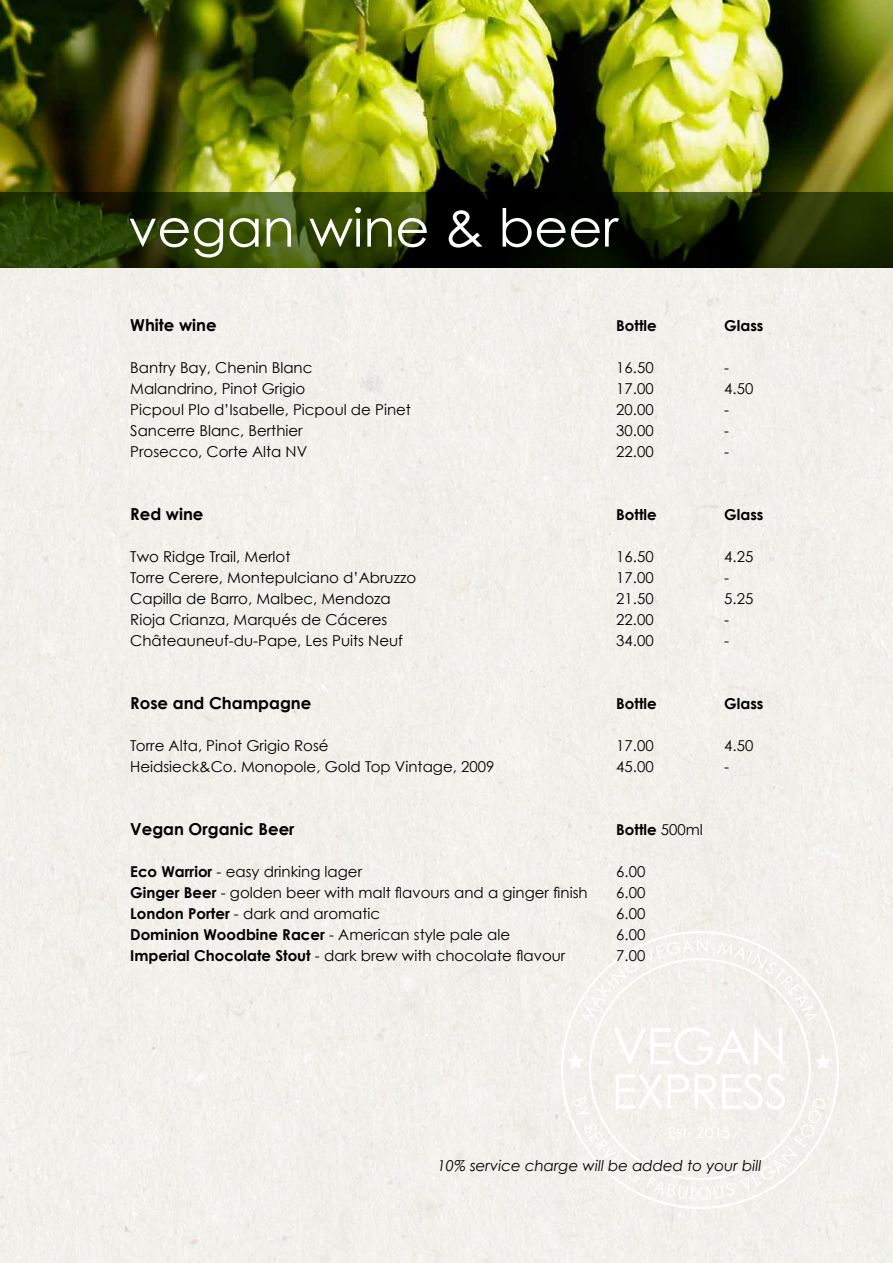
<style>
.page{position:relative;width:893px;height:1263px;background:#fff}
.page>*{position:absolute;margin:0;border:0;box-sizing:border-box;transform-origin:0 0}
.t1{font:52.5px "Century Gothic";color:#fff}
.t2{font:700 16.5px "Century Gothic";color:#000}
.t3{font:15px "Century Gothic";color:#000}
.t4{font:700 15px "Century Gothic";color:#000}
.t5{font:italic 15px "Century Gothic";color:#000}
.s1{font-weight:400}
.s2{font-weight:700}
</style>
<div class="page">
<svg style="left:561px;top:931px;width:278px;height:278px;fill:#f2f0ec"></svg>
<svg style="left:568px;top:939px;width:263px;height:260px"></svg>
<img style="left:0;top:0;width:893px;height:192px">
<svg style="left:0;top:192px;width:893px;height:76px;background:#1f2d04"></svg>
<h1 class="t1" style="left:128px;top:196px;width:491px">vegan wine &amp; beer</h1>
<p class="t2" style="left:130px;top:315px;width:88px">White wine</p>
<p class="t4" style="left:616px;top:316px;width:42px">Bottle</p>
<p class="t4" style="left:724px;top:316px;width:41px">Glass</p>
<p class="t3" style="left:130px;top:359px;width:184px">Bantry Bay, Chenin Blanc</p>
<p class="t3" style="left:616px;top:359px;width:39px">16.50</p>
<p class="t3" style="left:724px;top:359px;width:6px">-</p>
<p class="t3" style="left:130px;top:380px;width:177px">Malandrino, Pinot Grigio</p>
<p class="t3" style="left:616px;top:380px;width:39px">17.00</p>
<p class="t3" style="left:724px;top:380px;width:31px">4.50</p>
<p class="t3" style="left:130px;top:401px;width:282px">Picpoul Plo d’Isabelle, Picpoul de Pinet</p>
<p class="t3" style="left:616px;top:401px;width:39px">20.00</p>
<p class="t3" style="left:724px;top:401px;width:6px">-</p>
<p class="t3" style="left:130px;top:422px;width:174px">Sancerre Blanc, Berthier</p>
<p class="t3" style="left:616px;top:422px;width:39px">30.00</p>
<p class="t3" style="left:724px;top:422px;width:6px">-</p>
<p class="t3" style="left:130px;top:443px;width:178px">Prosecco, Corte Alta NV</p>
<p class="t3" style="left:616px;top:443px;width:39px">22.00</p>
<p class="t3" style="left:724px;top:443px;width:6px">-</p>
<p class="t2" style="left:130px;top:504px;width:75px">Red wine</p>
<p class="t4" style="left:616px;top:505px;width:42px">Bottle</p>
<p class="t4" style="left:724px;top:505px;width:41px">Glass</p>
<p class="t3" style="left:130px;top:548px;width:162px">Two Ridge Trail, Merlot</p>
<p class="t3" style="left:616px;top:548px;width:39px">16.50</p>
<p class="t3" style="left:724px;top:548px;width:31px">4.25</p>
<p class="t3" style="left:130px;top:569px;width:288px">Torre Cerere, Montepulciano d’Abruzzo</p>
<p class="t3" style="left:616px;top:569px;width:39px">17.00</p>
<p class="t3" style="left:724px;top:569px;width:6px">-</p>
<p class="t3" style="left:130px;top:590px;width:262px">Capilla de Barro, Malbec, Mendoza</p>
<p class="t3" style="left:616px;top:590px;width:39px">21.50</p>
<p class="t3" style="left:724px;top:590px;width:31px">5.25</p>
<p class="t3" style="left:130px;top:611px;width:258px">Rioja Crianza, Marqués de Cáceres</p>
<p class="t3" style="left:616px;top:611px;width:39px">22.00</p>
<p class="t3" style="left:724px;top:611px;width:6px">-</p>
<p class="t3" style="left:130px;top:632px;width:274px">Châteauneuf-du-Pape, Les Puits Neuf</p>
<p class="t3" style="left:616px;top:632px;width:39px">34.00</p>
<p class="t3" style="left:724px;top:632px;width:6px">-</p>
<p class="t2" style="left:130px;top:693px;width:183px">Rose and Champagne</p>
<p class="t4" style="left:616px;top:694px;width:42px">Bottle</p>
<p class="t4" style="left:724px;top:694px;width:41px">Glass</p>
<p class="t3" style="left:130px;top:737px;width:200px">Torre Alta, Pinot Grigio Rosé</p>
<p class="t3" style="left:616px;top:737px;width:39px">17.00</p>
<p class="t3" style="left:724px;top:737px;width:31px">4.50</p>
<p class="t3" style="left:130px;top:758px;width:366px">Heidsieck&amp;Co. Monopole, Gold Top Vintage, 2009</p>
<p class="t3" style="left:616px;top:758px;width:39px">45.00</p>
<p class="t3" style="left:724px;top:758px;width:6px">-</p>
<p class="t2" style="left:130px;top:819px;width:166px">Vegan Organic Beer</p>
<p class="t4" style="left:616px;top:820px;width:88px">Bottle <span class="s1">500ml</span></p>
<p class="t3" style="left:130px;top:863px;width:233px"><span class="s2">Eco Warrior</span> - easy drinking lager</p>
<p class="t3" style="left:616px;top:863px;width:31px">6.00</p>
<p class="t3" style="left:130px;top:884px;width:459px"><span class="s2">Ginger Beer</span> - golden beer with malt flavours and a ginger finish</p>
<p class="t3" style="left:616px;top:884px;width:31px">6.00</p>
<p class="t3" style="left:130px;top:905px;width:252px"><span class="s2">London Porter</span> - dark and aromatic</p>
<p class="t3" style="left:616px;top:905px;width:31px">6.00</p>
<p class="t4" style="left:130px;top:925px;width:381px">Dominion Woodbine Racer <span class="s1">- American style pale ale</span></p>
<p class="t3" style="left:616px;top:926px;width:31px">6.00</p>
<p class="t3" style="left:130px;top:947px;width:437px"><span class="s2">Imperial Chocolate Stout</span> - dark brew with chocolate flavour</p>
<p class="t3" style="left:616px;top:947px;width:31px">7.00</p>
<p class="t5" style="left:438px;top:1157px;width:325px">10% service charge will be added to your bill</p>
</div>
